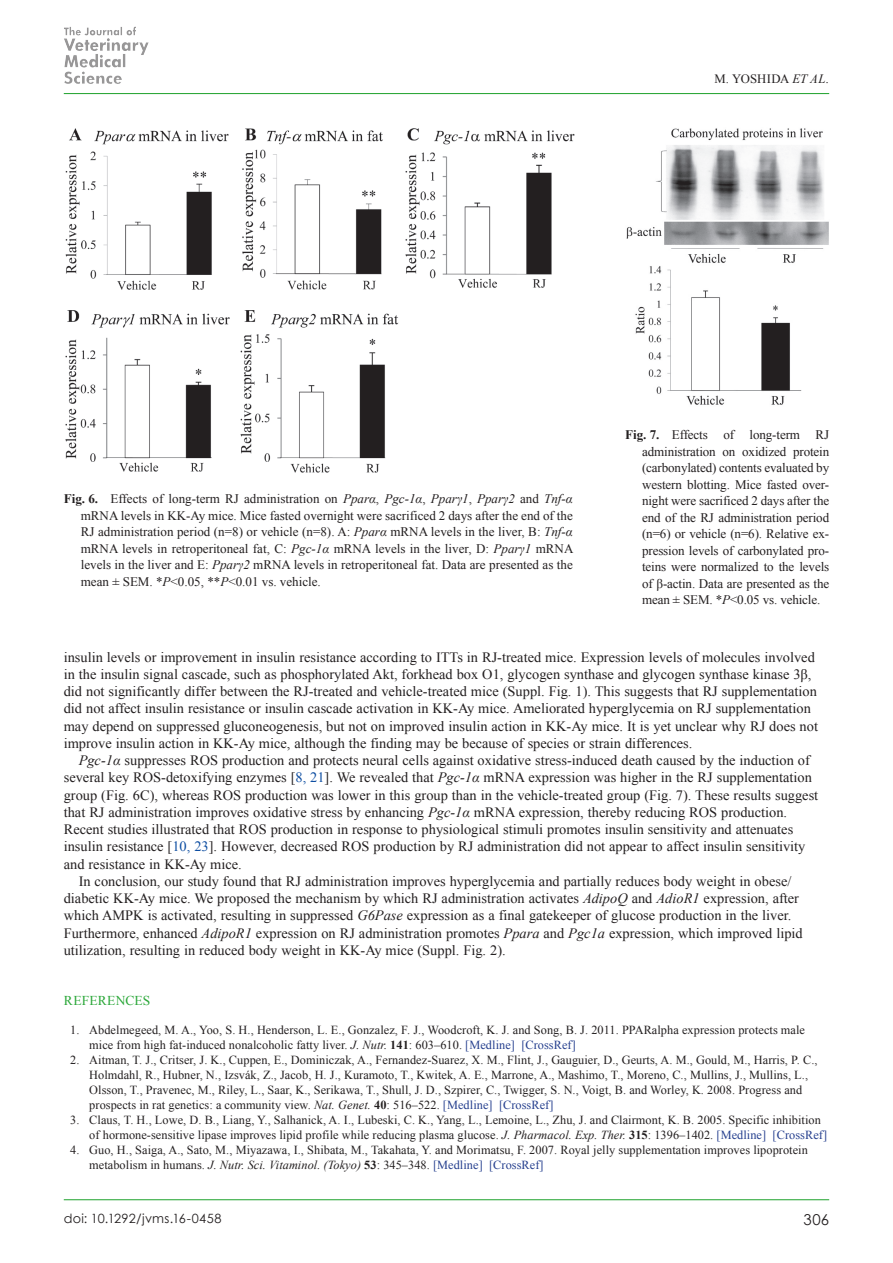
<style>
.page{position:relative;width:893px;height:1263px;background:#fff}
.page>*{position:absolute;margin:0;border:0;box-sizing:border-box;transform-origin:0 0}
.t1{font:15px "Century Gothic";color:#231f20}
.t2{font:14.25px/17.2px "Times New Roman";color:#231f20}
.t3{font:13.5px "Times New Roman";letter-spacing:.01em;color:#2aa738}
.t4{font:13.05px/16.5px "Times New Roman";letter-spacing:-.005em;color:#231f20;text-align:justify}
.t5{font:12.75px "Century Gothic";letter-spacing:.02em;color:#231f20}
.t6{font:12.75px "Times New Roman";color:#231f20}
.t7{font:12.3px/15px "Times New Roman";letter-spacing:.005em;color:#231f20}
.s1{font-style:italic}
.s2{font-weight:700}
.s3{color:#0d4da1}
.s4{color:#253f8e}
</style>
<div class="page">
<img style="left:64px;top:27px;width:74px;height:24px">
<hr style="left:64px;top:93px;width:765px;height:1px;background:#2aa738">
<hr style="left:64px;top:1199px;width:765px;height:1px;background:#2aa738">
<img style="left:65px;top:128px;width:509px;height:345px">
<img style="left:626px;top:128px;width:203px;height:277px">
<p class="t6" style="left:714px;top:70px;width:116px">M. YOSHIDA <span class="s1">ET AL.</span></p>
<p class="t4" style="left:81px;top:490px;width:494px;text-indent:-17px"><span class="s2">Fig. 6.</span> Effects of long-term RJ administration on <span class="s1">Pparα</span>, <span class="s1">Pgc-1α</span>, <span class="s1">Pparγ1</span>, <span class="s1">Pparγ2</span> and <span class="s1">Tnf-α </span>mRNA levels in KK-Ay mice. Mice fasted overnight were sacrificed 2 days after the end of the RJ administration period (n=8) or vehicle (n=8). A: <span class="s1">Pparα</span> mRNA levels in the liver, B: <span class="s1">Tnf-α </span>mRNA levels in retroperitoneal fat, C: <span class="s1">Pgc-1α</span> mRNA levels in the liver, D: <span class="s1">Pparγ1</span> mRNA levels in the liver and E: <span class="s1">Pparγ2</span> mRNA levels in retroperitoneal fat. Data are presented as the mean ± SEM. *<span class="s1">P</span>&lt;0.05, **<span class="s1">P</span>&lt;0.01 vs. vehicle.</p>
<p class="t4" style="left:642px;top:426px;width:189px;text-indent:-17px"><span class="s2">Fig. 7.</span> Effects of long-term RJ administration on oxidized protein (carbonylated) contents evaluated by western blotting. Mice fasted over&shy;night were sacrificed 2 days after the end of the RJ administration period (n=6) or vehicle (n=6). Relative ex&shy;pression levels of carbonylated pro&shy;teins were normalized to the levels of β-actin. Data are presented as the mean ± SEM. *<span class="s1">P</span>&lt;0.05 vs. vehicle.</p>
<p class="t2" style="left:64px;top:648px;width:756px">insulin levels or improvement in insulin resistance according to ITTs in RJ-treated mice. Expression levels of molecules involved in the insulin signal cascade, such as phosphorylated Akt, forkhead box O1, glycogen synthase and glycogen synthase kinase 3β, did not significantly differ between the RJ-treated and vehicle-treated mice (Suppl. Fig. 1). This suggests that RJ supplementation did not affect insulin resistance or insulin cascade activation in KK-Ay mice. Ameliorated hyperglycemia on RJ supplementation may depend on suppressed gluconeogenesis, but not on improved insulin action in KK-Ay mice. It is yet unclear why RJ does not improve insulin action in KK-Ay mice, although the finding may be because of species or strain differences.</p>
<p class="t2" style="left:79px;top:751px;width:733px"><span class="s1">Pgc-1α</span> suppresses ROS production and protects neural cells against oxidative stress-induced death caused by the induction of</p>
<p class="t2" style="left:64px;top:769px;width:750px">several key ROS-detoxifying enzymes [<span class="s3">8, 21</span>]. We revealed that <span class="s1">Pgc-1α</span> mRNA expression was higher in the RJ supplementation</p>
<p class="t2" style="left:64px;top:786px;width:756px">group (Fig. 6C), whereas ROS production was lower in this group than in the vehicle-treated group (Fig. 7). These results suggest</p>
<p class="t2" style="left:64px;top:803px;width:725px">that RJ administration improves oxidative stress by enhancing <span class="s1">Pgc-1α</span> mRNA expression, thereby reducing ROS production.</p>
<p class="t2" style="left:64px;top:820px;width:731px">Recent studies illustrated that ROS production in response to physiological stimuli promotes insulin sensitivity and attenuates</p>
<p class="t2" style="left:64px;top:838px;width:743px">insulin resistance [<span class="s3">10, 23</span>]. However, decreased ROS production by RJ administration did not appear to affect insulin sensitivity</p>
<p class="t2" style="left:64px;top:855px;width:179px">and resistance in KK-Ay mice.</p>
<p class="t2" style="left:79px;top:872px;width:714px">In conclusion, our study found that RJ administration improves hyperglycemia and partially reduces body weight in obese/</p>
<p class="t2" style="left:64px;top:889px;width:737px">diabetic KK-Ay mice. We proposed the mechanism by which RJ administration activates <span class="s1">AdipoQ</span> and <span class="s1">AdioR1</span> expression, after</p>
<p class="t2" style="left:64px;top:907px;width:729px">which AMPK is activated, resulting in suppressed <span class="s1">G6Pase</span> expression as a final gatekeeper of glucose production in the liver.</p>
<p class="t2" style="left:64px;top:924px;width:740px">Furthermore, enhanced <span class="s1">AdipoR1</span> expression on RJ administration promotes <span class="s1">Ppara</span> and <span class="s1">Pgc1a</span> expression, which improved lipid</p>
<p class="t2" style="left:64px;top:941px;width:443px">utilization, resulting in reduced body weight in KK-Ay mice (Suppl. Fig. 2).</p>
<p class="t3" style="left:64px;top:992px;width:88px">REFERENCES</p>
<p class="t7" style="left:89px;top:1022px;width:717px;text-indent:-19px">1. Abdelmegeed, M. A., Yoo, S. H., Henderson, L. E., Gonzalez, F. J., Woodcroft, K. J. and Song, B. J. 2011. PPARalpha expression protects male mice from high fat-induced nonalcoholic fatty liver. <span class="s1">J. Nutr.</span> <span class="s2">141</span>: 603–610. <span class="s4">[Medline] [CrossRef]</span></p>
<p class="t7" style="left:89px;top:1052px;width:730px;text-indent:-19px">2. Aitman, T. J., Critser, J. K., Cuppen, E., Dominiczak, A., Fernandez-Suarez, X. M., Flint, J., Gauguier, D., Geurts, A. M., Gould, M., Harris, P. C., Holmdahl, R., Hubner, N., Izsvák, Z., Jacob, H. J., Kuramoto, T., Kwitek, A. E., Marrone, A., Mashimo, T., Moreno, C., Mullins, J., Mullins, L., Olsson, T., Pravenec, M., Riley, L., Saar, K., Serikawa, T., Shull, J. D., Szpirer, C., Twigger, S. N., Voigt, B. and Worley, K. 2008. Progress and prospects in rat genetics: a community view. <span class="s1">Nat. Genet.</span> <span class="s2">40</span>: 516–522. <span class="s4">[Medline] [CrossRef]</span></p>
<p class="t7" style="left:89px;top:1112px;width:739px;text-indent:-19px">3. Claus, T. H., Lowe, D. B., Liang, Y., Salhanick, A. I., Lubeski, C. K., Yang, L., Lemoine, L., Zhu, J. and Clairmont, K. B. 2005. Specific inhibition of hormone-sensitive lipase improves lipid profile while reducing plasma glucose. <span class="s1">J. Pharmacol. Exp. Ther.</span> <span class="s2">315</span>: 1396–1402. <span class="s4">[Medline] [CrossRef]</span></p>
<p class="t7" style="left:89px;top:1142px;width:720px;text-indent:-19px">4. Guo, H., Saiga, A., Sato, M., Miyazawa, I., Shibata, M., Takahata, Y. and Morimatsu, F. 2007. Royal jelly supplementation improves lipoprotein metabolism in humans. <span class="s1">J. Nutr. Sci. Vitaminol. (Tokyo)</span> <span class="s2">53</span>: 345–348. <span class="s4">[Medline] [CrossRef]</span></p>
<p class="t5" style="left:64px;top:1209px;width:159px">doi: 10.1292/jvms.16-0458</p>
<p class="t1" style="left:803px;top:1209px;width:27px">306</p>
</div>
